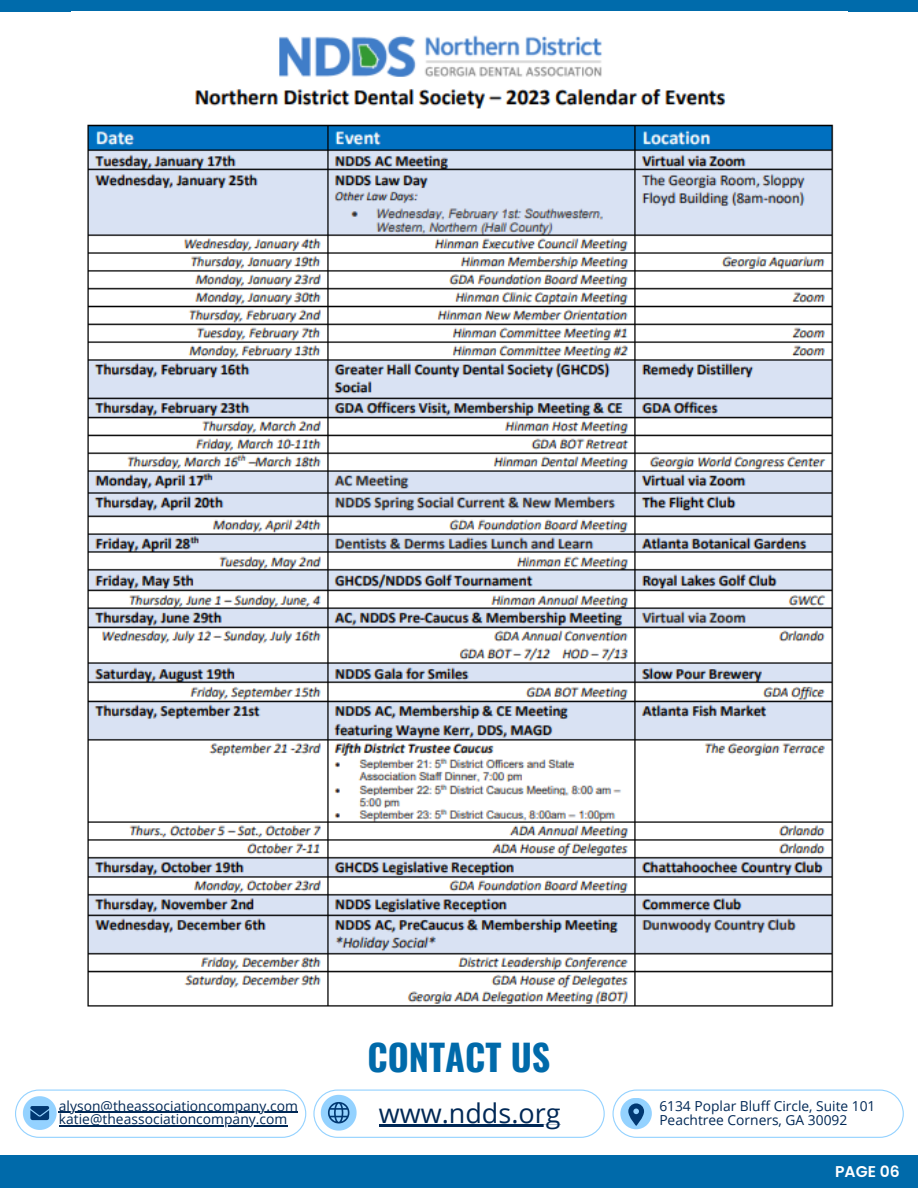
<style>
.page{position:relative;width:918px;height:1188px;background:#fff}
.page>*{position:absolute;margin:0;border:0;box-sizing:border-box;transform-origin:0 0}
.t1{font:700 36.15px "Oswald";color:#006aaa}
.t2{font:27px "Open Sans";color:#002856}
.t3{font:600 15.6px "Poppins";color:#fff}
.t4{font:13.8px "Open Sans";letter-spacing:.005em;color:#002856}
</style>
<div class="page">
<div style="left:0;top:0;width:918px;height:12px;background:#006bab"></div>
<div style="left:0;top:1156px;width:918px;height:32px;background:#006aaa"></div>
<img style="left:87px;top:35px;width:747px;height:972px">
<svg style="left:313px;top:1089px;width:292px;height:49px"></svg>
<hr style="left:379px;top:1125px;width:182px;height:2px;background:#002856">
<svg style="left:15px;top:1090px;width:291px;height:48px"></svg>
<hr style="left:59px;top:1112px;width:239px;height:1px;background:#002856">
<hr style="left:59px;top:1125px;width:228px;height:1px;background:#002856">
<svg style="left:613px;top:1090px;width:291px;height:48px"></svg>
<p class="t4" style="left:59px;top:1096px;width:241px">alyson@theassociationcompany.com</p>
<p class="t4" style="left:59px;top:1109px;width:230px">katie@theassociationcompany.com</p>
<p class="t1" style="left:368px;top:1029px;width:184px">CONTACT US</p>
<p class="t2" style="left:379px;top:1094px;width:183px">www.ndds.org</p>
<p class="t4" style="left:659px;top:1096px;width:218px">6134 Poplar Bluff Circle, Suite 101</p>
<p class="t4" style="left:659px;top:1111px;width:189px">Peachtree Corners, GA 30092</p>
<p class="t3" style="left:835px;top:1161px;width:66px">PAGE 06</p>
</div>
